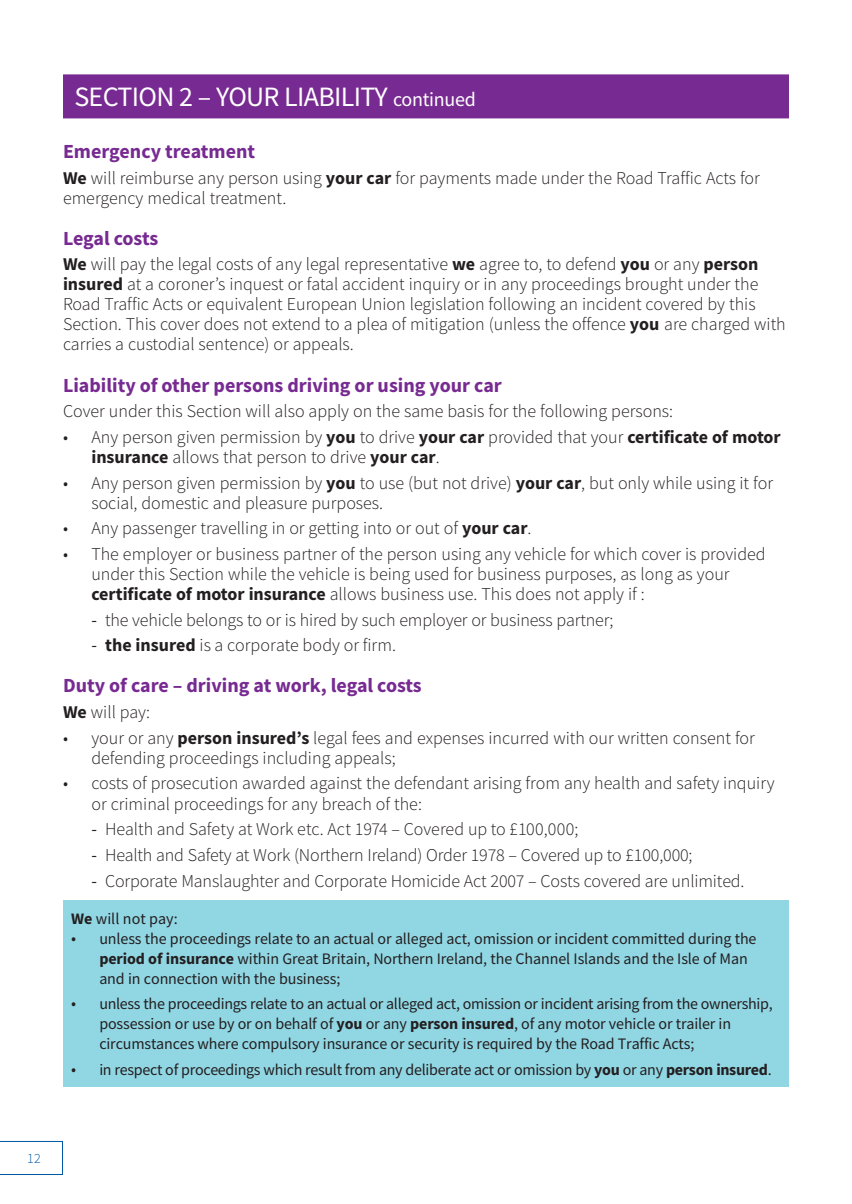
<style>
.page{position:relative;width:852px;height:1204px;background:#fff}
.page>*{position:absolute;margin:0;border:0;box-sizing:border-box;transform-origin:0 0}
.t1{font:28px "Source Sans Pro";letter-spacing:-.025em;color:#fff}
.t2{font:700 20px "Source Sans Pro";color:#772a91}
.t3{font:300 18px/20px "Source Sans Pro";color:#231f20}
.t4{font:16px/20px "Source Sans Pro";letter-spacing:-.01em;color:#231f20}
.t5{font:300 14px "Source Sans Pro";color:#0158a6}
.s1{font-size:20px}
.s2{font-weight:700}
.s3{font-weight:400}
.s4{font-weight:300;font-size:18px}
</style>
<div class="page">
<svg style="left:0;top:1141px;width:63px;height:33px"></svg>
<div style="left:63px;top:74px;width:726px;height:44px;background:#772a91"></div>
<div style="left:63px;top:900px;width:726px;height:186px;background:#91d6e3"></div>
<h1 class="t1" style="left:74px;top:78px;width:403px">SECTION 2 – YOUR LIABILITY <span class="s1">continued</span></h1>
<p class="t2" style="left:63px;top:138px;width:194px">Emergency treatment</p>
<p class="t3" style="left:63px;top:168px;width:698px"><span class="s2">We</span> will reimburse any person using <span class="s2">your car</span> for payments made under the Road Traffic Acts for emergency medical treatment.</p>
<p class="t2" style="left:63px;top:224px;width:97px">Legal costs</p>
<p class="t3" style="left:63px;top:254px;width:724px"><span class="s2">We</span> will pay the legal costs of any legal representative <span class="s2">we</span> agree to, to defend <span class="s2">you</span> or any <span class="s2">person insured</span> at a coroner’s inquest or fatal accident inquiry or in any proceedings brought under the Road Traffic Acts or equivalent European Union legislation following an incident covered by this Section. This cover does not extend to a plea of mitigation (unless the offence <span class="s2">you</span> are charged with carries a custodial sentence) or appeals.</p>
<p class="t2" style="left:63px;top:371px;width:440px">Liability of other persons driving or using your car</p>
<p class="t3" style="left:63px;top:401px;width:611px">Cover under this Section will also apply on the same basis for the following persons:</p>
<p class="t3" style="left:91px;top:427px;width:691px;text-indent:-28px">• Any person given permission by <span class="s2">you</span> to drive <span class="s2">your car</span> provided that your <span class="s2">certificate of motor insurance</span> allows that person to drive <span class="s2">your car</span>.</p>
<p class="t3" style="left:91px;top:472px;width:683px;text-indent:-28px">• Any person given permission by <span class="s2">you</span> to use (but not drive) <span class="s2">your car</span>, but only while using it for social, domestic and pleasure purposes.</p>
<p class="t3" style="left:63px;top:518px;width:470px">• Any passenger travelling in or getting into or out of <span class="s2">your car</span>.</p>
<p class="t3" style="left:91px;top:544px;width:676px;text-indent:-28px">• The employer or business partner of the person using any vehicle for which cover is provided under this Section while the vehicle is being used for business purposes, as long as your <span class="s2">certificate of motor insurance</span> allows business use. This does not apply if :</p>
<p class="t3" style="left:91px;top:609px;width:523px"><span class="s3">-</span> the vehicle belongs to or is hired by such employer or business partner;</p>
<p class="t3" style="left:91px;top:635px;width:306px"><span class="s3">-</span> <span class="s2">the insured</span> is a corporate body or firm.</p>
<p class="t2" style="left:63px;top:672px;width:360px">Duty of care – driving at work, legal costs</p>
<p class="t3" style="left:63px;top:702px;width:89px"><span class="s2">We</span> will pay:</p>
<p class="t3" style="left:91px;top:727px;width:665px;text-indent:-28px">• your or any <span class="s2">person insured’s</span> legal fees and expenses incurred with our written consent for defending proceedings including appeals;</p>
<p class="t3" style="left:91px;top:773px;width:684px;text-indent:-28px">• costs of prosecution awarded against the defendant arising from any health and safety inquiry or criminal proceedings for any breach of the:</p>
<p class="t3" style="left:91px;top:819px;width:488px"><span class="s3">-</span> Health and Safety at Work etc. Act 1974 – Covered up to £100,000;</p>
<p class="t3" style="left:91px;top:844px;width:602px"><span class="s3">-</span> Health and Safety at Work (Northern Ireland) Order 1978 – Covered up to £100,000;</p>
<p class="t3" style="left:91px;top:870px;width:654px"><span class="s3">-</span> Corporate Manslaughter and Corporate Homicide Act 2007 – Costs covered are unlimited.</p>
<p class="t4" style="left:71px;top:908px;width:108px"><span class="s2">We</span> will not pay:</p>
<p class="t4" style="left:99px;top:928px;width:658px;text-indent:-28px"><span class="s4">•</span> unless the proceedings relate to an actual or alleged act, omission or incident committed during the <span class="s2">period of insurance</span> within Great Britain, Northern Ireland, the Channel Islands and the Isle of Man and in connection with the business;</p>
<p class="t4" style="left:99px;top:993px;width:675px;text-indent:-28px"><span class="s4">•</span> unless the proceedings relate to an actual or alleged act, omission or incident arising from the ownership, possession or use by or on behalf of <span class="s2">you</span> or any <span class="s2">person insured</span>, of any motor vehicle or trailer in circumstances where compulsory insurance or security is required by the Road Traffic Acts;</p>
<p class="t4" style="left:71px;top:1059px;width:702px"><span class="s4">•</span> in respect of proceedings which result from any deliberate act or omission by <span class="s2">you</span> or any <span class="s2">person insured</span>.</p>
<p class="t5" style="left:27px;top:1149px;width:15px">12</p>
</div>
